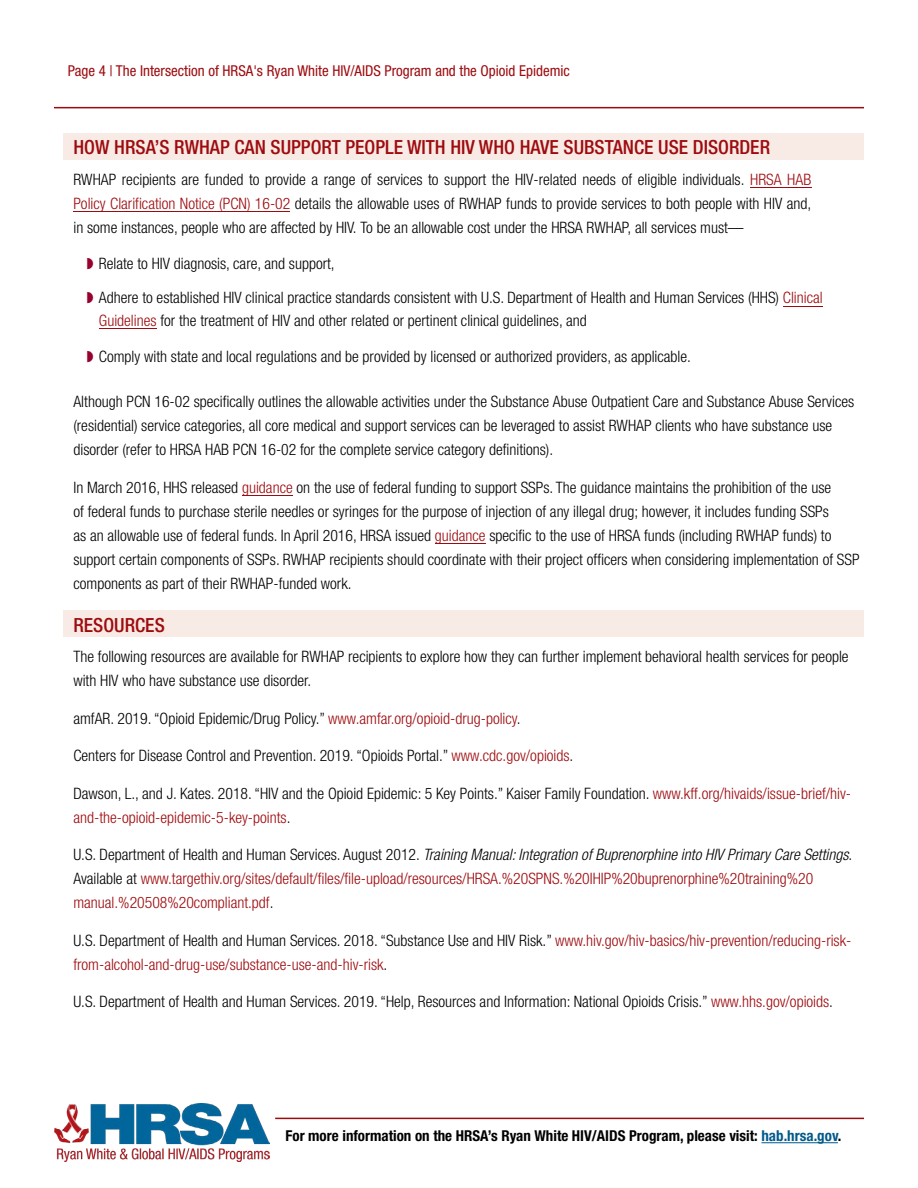
<style>
.page{position:relative;width:918px;height:1188px;background:#fff}
.page>*{position:absolute;margin:0;border:0;box-sizing:border-box;transform-origin:0 0}
.t1{font:500 condensed 19.5px "Helvetica Neue LT Std";color:#9e0b0f}
.t2{font:300 condensed 15.75px/24px "Helvetica Neue LT Std";color:#000}
.t3{font:300 condensed 15.75px/24px "Helvetica Neue LT Std";color:#9e0b0f}
.t4{font:700 condensed 15px "Helvetica Neue LT Std";color:#000}
.t5{font:condensed 15px "Helvetica Neue LT Std";color:#9e0b0f}
.s1{color:#9e0b0f}
.s2{color:#98002e}
.s3{color:#000}
.s4{font-style:italic;color:#000}
.s5{color:#005a8b}
</style>
<div class="page">
<hr style="left:54px;top:107px;width:810px;height:1px;background:#9e0b0f">
<div style="left:64px;top:133px;width:800px;height:26px;background:#f8ebe5"></div>
<div style="left:64px;top:611px;width:800px;height:26px;background:#f8ebe5"></div>
<hr style="left:275px;top:1118px;width:589px;height:1px;background:#9e0b0f">
<hr style="left:761px;top:1142px;width:77px;height:1px;background:#005a8b">
<img style="left:54px;top:1103px;width:216px;height:58px">
<hr style="left:750px;top:187px;width:61px;height:1px;background:#9e0b0f">
<hr style="left:73px;top:211px;width:217px;height:1px;background:#9e0b0f">
<hr style="left:783px;top:306px;width:40px;height:1px;background:#9e0b0f">
<hr style="left:99px;top:328px;width:58px;height:1px;background:#9e0b0f">
<hr style="left:242px;top:495px;width:51px;height:1px;background:#9e0b0f">
<hr style="left:435px;top:543px;width:51px;height:1px;background:#9e0b0f">
<p class="t5" style="left:68px;top:62px;width:504px">Page 4 | The Intersection of HRSA's Ryan White HIV/AIDS Program and the Opioid Epidemic</p>
<p class="t1" style="left:73px;top:135px;width:698px">HOW HRSA’S RWHAP CAN SUPPORT PEOPLE WITH HIV WHO HAVE SUBSTANCE USE DISORDER</p>
<p class="t2" style="left:73px;top:167px;width:739px;text-align:justify">RWHAP recipients are funded to provide a range of services to support the HIV-related needs of eligible individuals. <span class="s1">HRSA HAB Policy Clarification Notice (PCN) 16-02</span> details the allowable uses of RWHAP funds to provide services to both people with HIV and, in some instances, people who are affected by HIV. To be an allowable cost under the HRSA RWHAP, all services must—</p>
<p class="t2" style="left:87px;top:251px;width:249px"><span class="s2">◗</span> Relate to HIV diagnosis, care, and support,</p>
<p class="t2" style="left:99px;top:287px;width:725px;line-height:22.5px;text-indent:-12px"><span class="s2">◗</span> Adhere to established HIV clinical practice standards consistent with U.S. Department of Health and Human Services (HHS) <span class="s1">Clinical<br>Guidelines</span> for the treatment of HIV and other related or pertinent clinical guidelines, and</p>
<p class="t2" style="left:87px;top:344px;width:606px"><span class="s2">◗</span> Comply with state and local regulations and be provided by licensed or authorized providers, as applicable.</p>
<p class="t2" style="left:73px;top:390px;width:782px">Although PCN 16-02 specifically outlines the allowable activities under the Substance Abuse Outpatient Care and Substance Abuse Services (residential) service categories, all core medical and support services can be leveraged to assist RWHAP clients who have substance use disorder (refer to HRSA HAB PCN 16-02 for the complete service category definitions).</p>
<p class="t2" style="left:73px;top:475px;width:788px">In March 2016, HHS released <span class="s1">guidance</span> on the use of federal funding to support SSPs. The guidance maintains the prohibition of the use<br>of federal funds to purchase sterile needles or syringes for the purpose of injection of any illegal drug; however, it includes funding SSPs<br>as an allowable use of federal funds. In April 2016, HRSA issued <span class="s1">guidance</span> specific to the use of HRSA funds (including RWHAP funds) to support certain components of SSPs. RWHAP recipients should coordinate with their project officers when considering implementation of SSP components as part of their RWHAP-funded work.</p>
<p class="t1" style="left:73px;top:613px;width:93px">RESOURCES</p>
<p class="t2" style="left:73px;top:645px;width:777px">The following resources are available for RWHAP recipients to explore how they can further implement behavioral health services for people with HIV who have substance use disorder.</p>
<p class="t2" style="left:73px;top:706px;width:449px">amfAR. 2019. “Opioid Epidemic/Drug Policy.” <span class="s1">www.amfar.org/opioid-drug-policy</span>.</p>
<p class="t2" style="left:73px;top:744px;width:501px">Centers for Disease Control and Prevention. 2019. “Opioids Portal.” <span class="s1">www.cdc.gov/opioids</span>.</p>
<p class="t2" style="left:73px;top:781px;width:779px">Dawson, L., and J. Kates. 2018. “HIV and the Opioid Epidemic: 5 Key Points.” Kaiser Family Foundation. <span class="s1">www.kff.org/hivaids/issue-brief/hiv&shy;and-the-opioid-epidemic-5-key-points</span>.</p>
<p class="t3" style="left:73px;top:843px;width:780px"><span class="s3">U.S. Department of Health and Human Services. August 2012.</span> <span class="s4">Training Manual: Integration of Buprenorphine into HIV Primary Care Settings</span><span class="s3">.<br>Available at</span> www.targethiv.org/sites/default/files/file-upload/resources/HRSA.%20SPNS.%20IHIP%20buprenorphine%20training%20 manual.%20508%20compliant.pdf<span class="s3">.</span></p>
<p class="t3" style="left:73px;top:928px;width:779px"><span class="s3">U.S. Department of Health and Human Services. 2018. “Substance Use and HIV Risk.”</span> www.hiv.gov/hiv-basics/hiv-prevention/reducing-risk&shy;from-alcohol-and-drug-use/substance-use-and-hiv-risk<span class="s3">.</span></p>
<p class="t2" style="left:73px;top:990px;width:761px">U.S. Department of Health and Human Services. 2019. “Help, Resources and Information: National Opioids Crisis.” <span class="s1">www.hhs.gov/opioids</span>.</p>
<p class="t4" style="left:286px;top:1127px;width:558px">For more information on the HRSA’s Ryan White HIV/AIDS Program, please visit: <span class="s5">hab.hrsa.gov</span>.</p>
</div>
